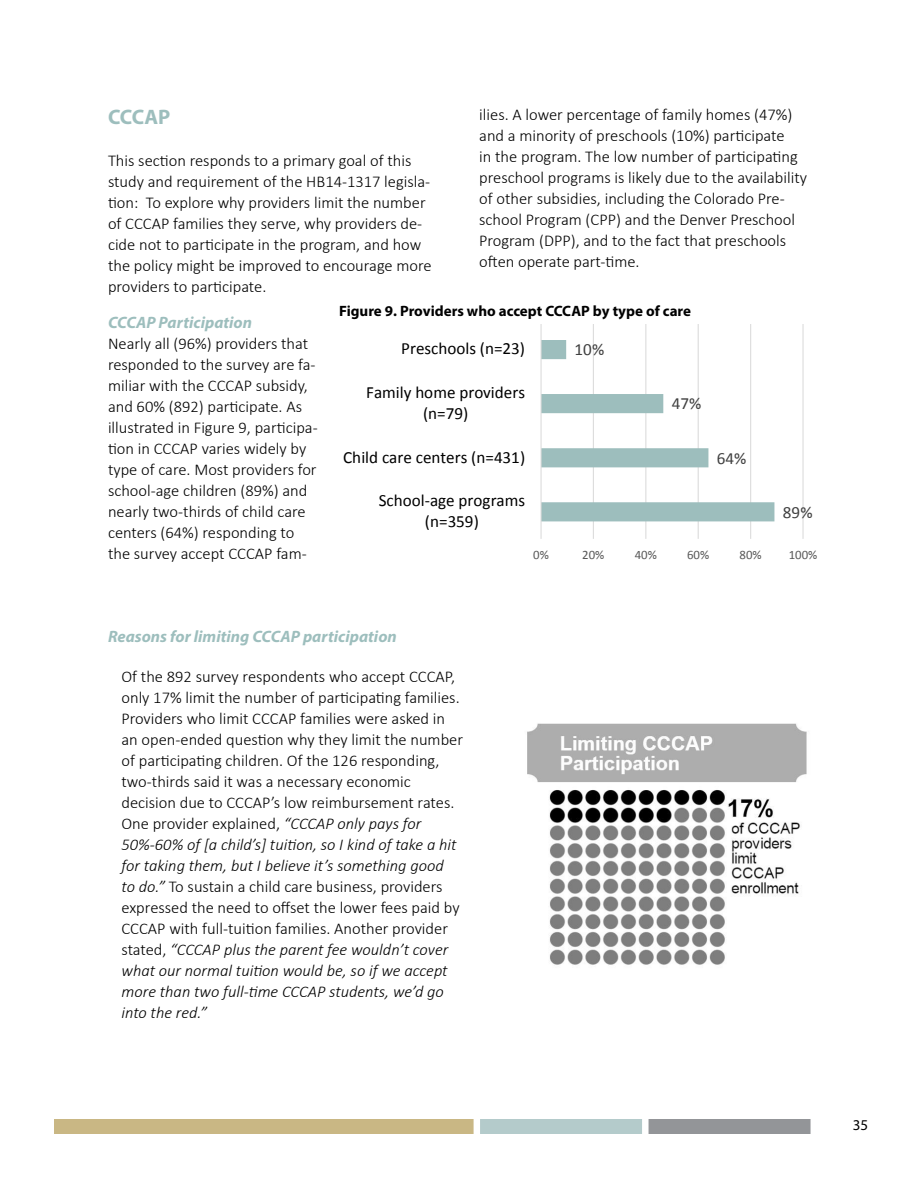
<style>
.page{position:relative;width:918px;height:1188px;background:#fff}
.page>*{position:absolute;margin:0;border:0;box-sizing:border-box;transform-origin:0 0}
.t1{font:700 21px "Myriad Pro";letter-spacing:-.015em;color:#9dbebd}
.t2{font:17.1px/20.9px "Calibri";color:#000;text-align:center}
.t3{font:17.1px "Calibri";letter-spacing:.005em;color:#404040}
.t4{font:300 16.5px/21px "Calibri";color:#000}
.t5{font:italic 700 16.5px "Myriad Pro";color:#9dbebd}
.t6{font:700 15px "Myriad Pro";color:#000}
.t7{font:15px "Myriad Pro";color:#000}
.t8{font:12.9px "Calibri";color:#595959}
.s1{font-style:italic}
</style>
<div class="page">
<div style="left:54px;top:1119px;width:420px;height:15px;background:#c9b784"></div>
<div style="left:480px;top:1119px;width:162px;height:15px;background:#b4cbcb"></div>
<div style="left:649px;top:1119px;width:162px;height:15px;background:#939598"></div>
<img style="left:527px;top:723px;width:280px;height:242px">
<svg style="left:540px;top:325px;width:264px;height:214px"></svg>
<p class="t4" style="left:479px;top:104px;width:329px">ilies. A lower percentage of family homes (47%) and a minority of preschools (10%) participate<br>in the program. The low number of participating preschool programs is likely due to the availability of other subsidies, including the Colorado Pre&shy;school Program (CPP) and the Denver Preschool Program (DPP), and to the fact that preschools often operate part-time.</p>
<p class="t1" style="left:108px;top:103px;width:64px">CCCAP</p>
<p class="t4" style="left:108px;top:150px;width:325px">This section responds to a primary goal of this study and requirement of the HB14-1317 legisla&shy;tion: To explore why providers limit the number of CCCAP families they serve, why providers de&shy;cide not to participate in the program, and how the policy might be improved to encourage more providers to participate.</p>
<p class="t5" style="left:108px;top:311px;width:146px">CCCAP Participation</p>
<p class="t4" style="left:108px;top:333px;width:211px">Nearly all (96%) providers that responded to the survey are fa&shy;miliar with the CCCAP subsidy, and 60% (892) participate. As illustrated in Figure 9, participa&shy;tion in CCCAP varies widely by type of care. Most providers for school-age children (89%) and nearly two-thirds of child care centers (64%) responding to the survey accept CCCAP fam-</p>
<p class="t6" style="left:339px;top:301px;width:354px">Figure 9. Providers who accept CCCAP by type of care</p>
<p class="t2" style="left:401px;top:338px;width:125px">Preschools (n=23)</p>
<p class="t3" style="left:575px;top:339px;width:31px">10%</p>
<p class="t2" style="left:366px;top:382px;width:161px">Family home providers (n=79)</p>
<p class="t3" style="left:672px;top:393px;width:31px">47%</p>
<p class="t2" style="left:343px;top:447px;width:183px">Child care centers (n=431)</p>
<p class="t3" style="left:717px;top:447px;width:31px">64%</p>
<p class="t2" style="left:379px;top:490px;width:148px">School-age programs (n=359)</p>
<p class="t3" style="left:783px;top:501px;width:31px">89%</p>
<p class="t8" style="left:533px;top:547px;width:17px">0%</p>
<p class="t8" style="left:582px;top:547px;width:24px">20%</p>
<p class="t8" style="left:635px;top:547px;width:24px">40%</p>
<p class="t8" style="left:687px;top:547px;width:24px">60%</p>
<p class="t8" style="left:740px;top:547px;width:24px">80%</p>
<p class="t8" style="left:789px;top:547px;width:30px">100%</p>
<p class="t5" style="left:108px;top:626px;width:290px">Reasons for limiting CCCAP participation</p>
<p class="t4" style="left:122px;top:666px;width:343px">Of the 892 survey respondents who accept CCCAP, only 17% limit the number of participating families.<br>Providers who limit CCCAP families were asked in an open-ended question why they limit the number of participating children. Of the 126 responding, two-thirds said it was a necessary economic decision due to CCCAP’s low reimbursement rates.<br>One provider explained, <span class="s1">“CCCAP only pays for 50%-60% of [a child’s] tuition, so I kind of take a hit for taking them, but I believe it’s something good<br>to do.”</span> To sustain a child care business, providers expressed the need to offset the lower fees paid by CCCAP with full-tuition families. Another provider stated, <span class="s1">“CCCAP plus the parent fee wouldn’t cover what our normal tuition would be, so if we accept more than two full-time CCCAP students, we’d go into the red.”</span></p>
<p class="t7" style="left:853px;top:1116px;width:17px">35</p>
</div>
